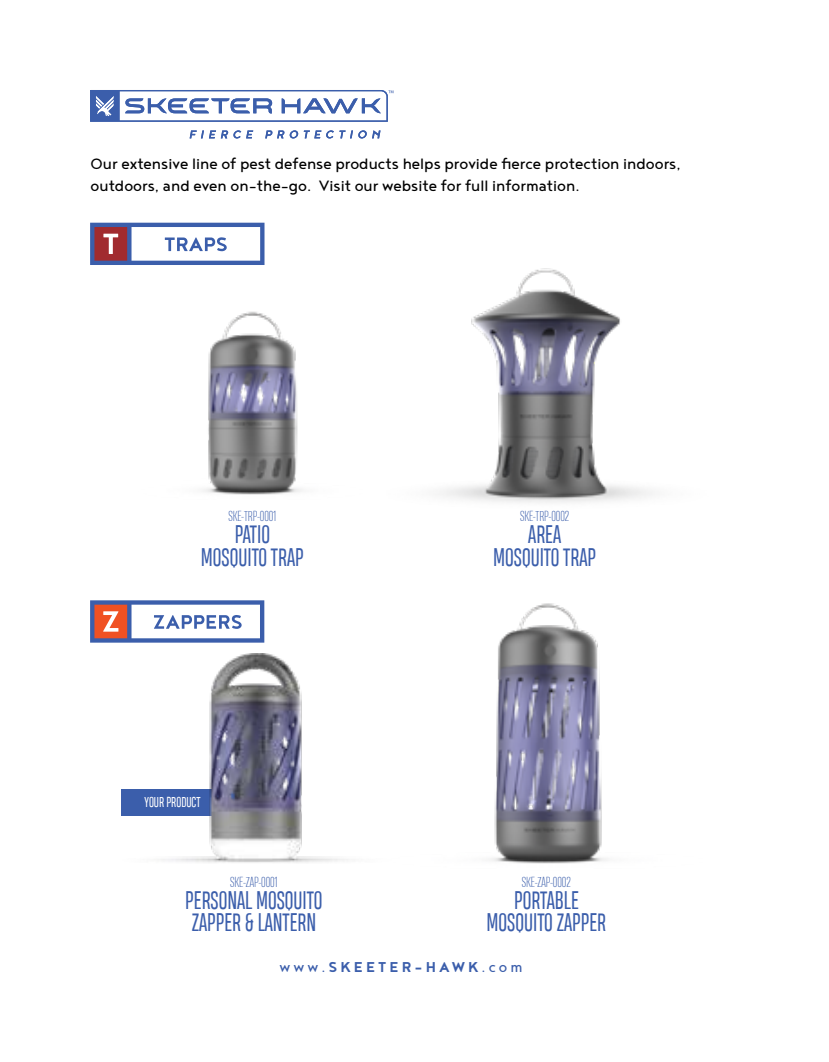
<style>
.page{position:relative;width:829px;height:1062px;background:#fff}
.page>*{position:absolute;margin:0;border:0;box-sizing:border-box;transform-origin:0 0}
.t1{font:23.75px/22px "Heading Compressed Pro";color:#3b5eab;text-align:center}
.t2{font:18.25px/22px "Noyh";color:#000}
.t3{font:700 17.5px "Noyh";letter-spacing:.175em;color:#3b5eab}
.t4{font:300 expanded 13.5px "Heading Compressed Pro";color:#3b5eab}
.t5{font:13.5px "Heading Compressed Pro";color:#fff}
.s1{font-weight:400}
</style>
<div class="page">
<svg style="left:189px;top:130px;width:64px;height:9px"></svg>
<svg style="left:265px;top:130px;width:68px;height:9px"></svg>
<svg style="left:339px;top:130px;width:41px;height:9px"></svg>
<svg style="left:90px;top:90px;width:303px;height:32px"></svg>
<img style="left:490px;top:603px;width:117px;height:261px">
<img style="left:467px;top:268px;width:186px;height:235px">
<svg style="left:90px;top:223px;width:174px;height:42px"></svg>
<img style="left:203px;top:311px;width:264px;height:188px">
<img style="left:121px;top:654px;width:227px;height:209px">
<svg style="left:90px;top:600px;width:174px;height:43px"></svg>
<p class="t2" style="left:90px;top:153px;width:591px">Our extensive line of pest defense products helps provide fierce protection indoors, outdoors, and even on-the-go. Visit our website for full information.</p>
<p class="t4" style="left:228px;top:509px;width:49px">SKE-TRP-0001</p>
<h1 class="t1" style="left:201px;top:526px;width:104px">PATIO<br>MOSQUITO TRAP</h1>
<p class="t5" style="left:144px;top:795px;width:57px">YOUR PRODUCT</p>
<p class="t4" style="left:519px;top:509px;width:51px">SKE-TRP-0002</p>
<h1 class="t1" style="left:493px;top:526px;width:104px">AREA<br>MOSQUITO TRAP</h1>
<p class="t4" style="left:230px;top:874px;width:49px">SKE-ZAP-0001</p>
<h1 class="t1" style="left:185px;top:892px;width:138px;text-align:left">PERSONAL MOSQUITO<br>ZAPPER &amp; LANTERN</h1>
<p class="t3" style="left:279px;top:957px;width:244px"><span class="s1">www.</span>SKEETER-HAWK<span class="s1">.com</span></p>
<p class="t4" style="left:521px;top:874px;width:50px">SKE-ZAP-0002</p>
<h1 class="t1" style="left:486px;top:892px;width:121px">PORTABLE<br>MOSQUITO ZAPPER</h1>
</div>
